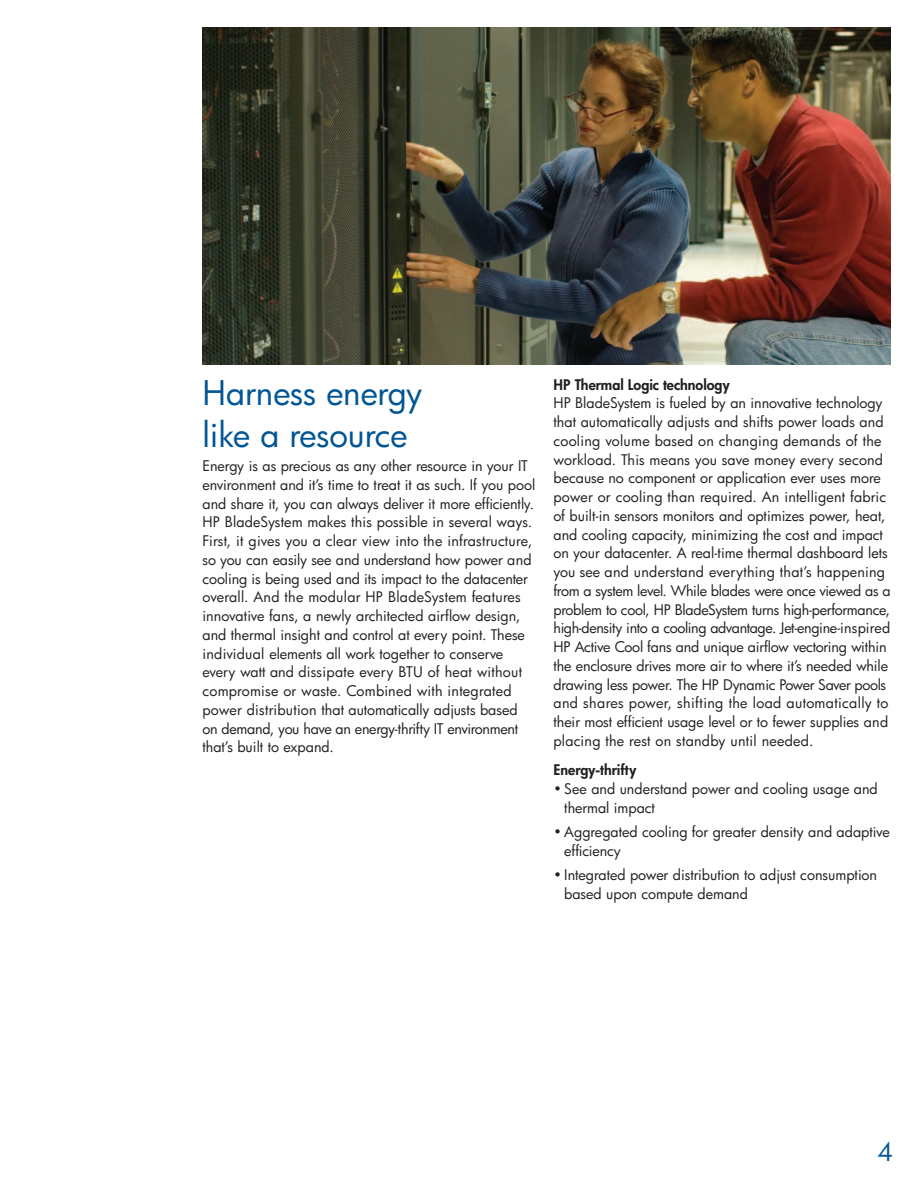
<style>
.page{position:relative;width:918px;height:1188px;background:#fff}
.page>*{position:absolute;margin:0;border:0;box-sizing:border-box;transform-origin:0 0}
.t1{font:33px/42px "Futura";letter-spacing:-.005em;color:#005594}
.t2{font:25.5px "Futura";color:#005594}
.t3{font:14.25px/18.8px "Futura";color:#231f20}
.t4{font:800 14.25px "Futura";color:#231f20}
</style>
<div class="page">
<img style="left:202px;top:27px;width:689px;height:337px">
<h1 class="t1" style="left:202px;top:375px;width:222px">Harness energy like a resource</h1>
<p class="t3" style="left:202px;top:458px;width:334px">Energy is as precious as any other resource in your IT environment and it’s time to treat it as such. If you pool and share it, you can always deliver it more efficiently.<br>HP BladeSystem makes this possible in several ways.<br>First, it gives you a clear view into the infrastructure, so you can easily see and understand how power and cooling is being used and its impact to the datacenter overall. And the modular HP BladeSystem features innovative fans, a newly architected airflow design, and thermal insight and control at every point. These individual elements all work together to conserve every watt and dissipate every BTU of heat without compromise or waste. Combined with integrated power distribution that automatically adjusts based on demand, you have an energy-thrifty IT environment that’s built to expand.</p>
<p class="t4" style="left:554px;top:377px;width:178px">HP Thermal Logic technology</p>
<p class="t3" style="left:554px;top:395px;width:339px">HP BladeSystem is fueled by an innovative technology that automatically adjusts and shifts power loads and cooling volume based on changing demands of the workload. This means you save money every second because no component or application ever uses more power or cooling than required. An intelligent fabric of built-in sensors monitors and optimizes power, heat, and cooling capacity, minimizing the cost and impact on your datacenter. A real-time thermal dashboard lets you see and understand everything that’s happening from a system level. While blades were once viewed as a problem to cool, HP BladeSystem turns high-performance, high-density into a cooling advantage. Jet-engine-inspired HP Active Cool fans and unique airflow vectoring within the enclosure drives more air to where it’s needed while drawing less power. The HP Dynamic Power Saver pools and shares power, shifting the load automatically to their most efficient usage level or to fewer supplies and placing the rest on standby until needed.</p>
<p class="t4" style="left:554px;top:763px;width:84px">Energy-thrifty</p>
<p class="t3" style="left:564px;top:781px;width:315px;text-indent:-11px">• See and understand power and cooling usage and thermal impact</p>
<p class="t3" style="left:564px;top:824px;width:327px;text-indent:-11px">• Aggregated cooling for greater density and adaptive efficiency</p>
<p class="t3" style="left:564px;top:867px;width:314px;text-indent:-11px">• Integrated power distribution to adjust consumption based upon compute demand</p>
<h2 class="t2" style="left:878px;top:1140px;width:17px">4</h2>
</div>
